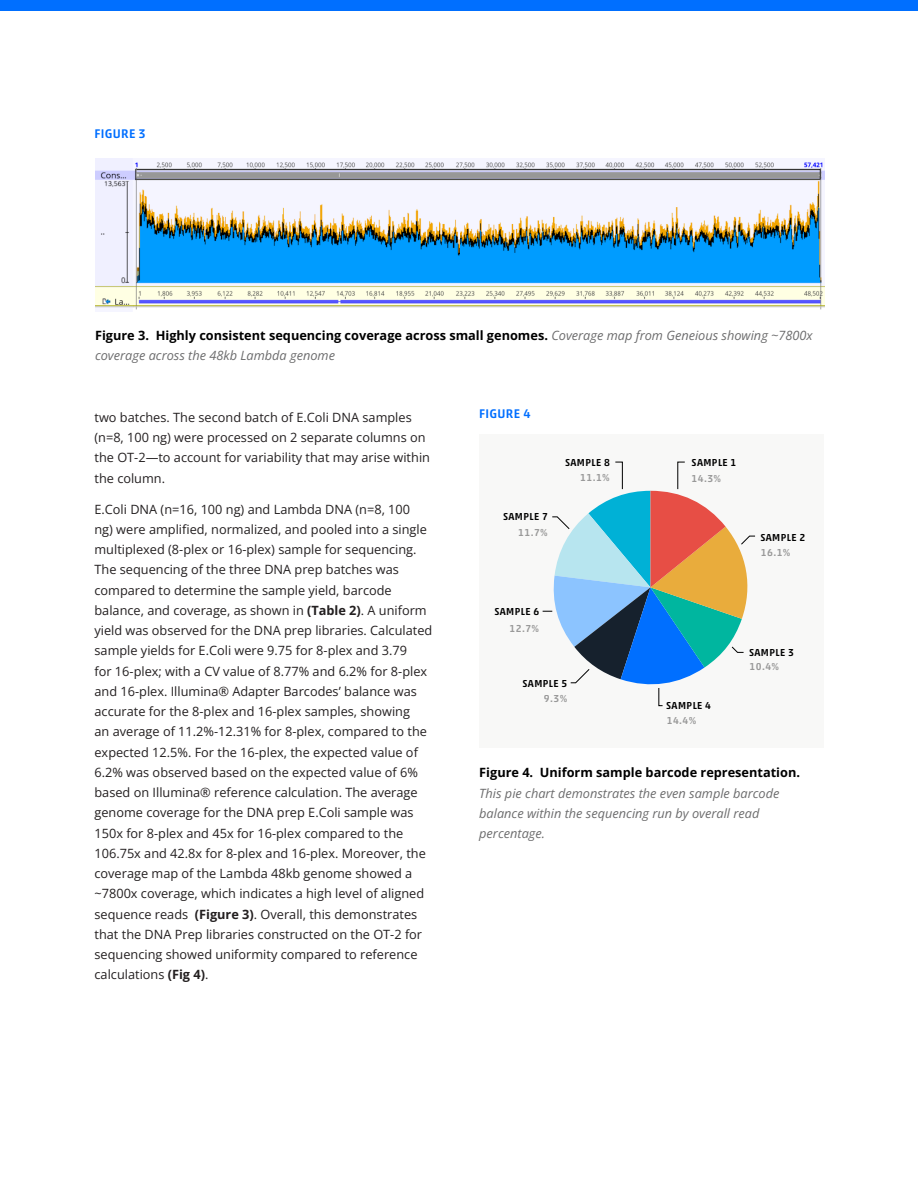
<style>
.page{position:relative;width:918px;height:1188px;background:#fff}
.page>*{position:absolute;margin:0;border:0;box-sizing:border-box;transform-origin:0 0}
.t1{font:12.75px/20.2px "Open Sans";color:#231f20}
.t2{font:italic 12.75px/20.2px "Open Sans";color:#6c6c6d}
.t3{font:500 12.75px "Akko Pro";letter-spacing:.025em;color:#006fff}
.t4{font:500 10.35px/16.5px "Akko Pro";letter-spacing:.04em;color:#000}
.t5{font:500 10.35px "Akko Pro";letter-spacing:.04em;color:#999}
.s1{font-weight:700;font-style:normal;color:#000}
.s2{font-weight:700}
.s3{color:#999}
</style>
<div class="page">
<div style="left:0;top:0;width:918px;height:11px;background:#006fff"></div>
<img style="left:95px;top:158px;width:729px;height:152px">
<div style="left:479px;top:434px;width:345px;height:313px;background:#f8f8f7"></div>
<svg style="left:542px;top:461px;width:214px;height:245px"></svg>
<p class="t3" style="left:94px;top:126px;width:53px">FIGURE 3</p>
<p class="t2" style="left:95px;top:325px;width:719px"><span class="s1">Figure 3. Highly consistent sequencing coverage across small genomes.</span> Coverage map from Geneious showing ~7800x coverage across the 48kb Lambda genome</p>
<p class="t1" style="left:94px;top:407px;width:337px">two batches. The second batch of E.Coli DNA samples (n=8, 100 ng) were processed on 2 separate columns on the OT-2—to account for variability that may arise within the column.</p>
<p class="t1" style="left:94px;top:499px;width:339px">E.Coli DNA (n=16, 100 ng) and Lambda DNA (n=8, 100<br>ng) were amplified, normalized, and pooled into a single multiplexed (8-plex or 16-plex) sample for sequencing.<br>The sequencing of the three DNA prep batches was compared to determine the sample yield, barcode balance, and coverage, as shown in <span class="s2">(Table 2)</span>. A uniform yield was observed for the DNA prep libraries. Calculated sample yields for E.Coli were 9.75 for 8-plex and 3.79<br>for 16-plex; with a CV value of 8.77% and 6.2% for 8-plex and 16-plex. Illumina® Adapter Barcodes’ balance was accurate for the 8-plex and 16-plex samples, showing<br>an average of 11.2%-12.31% for 8-plex, compared to the expected 12.5%. For the 16-plex, the expected value of 6.2% was observed based on the expected value of 6% based on Illumina® reference calculation. The average genome coverage for the DNA prep E.Coli sample was 150x for 8-plex and 45x for 16-plex compared to the 106.75x and 42.8x for 8-plex and 16-plex. Moreover, the coverage map of the Lambda 48kb genome showed a ~7800x coverage, which indicates a high level of aligned sequence reads <span class="s2">(Figure 3)</span>. Overall, this demonstrates that the DNA Prep libraries constructed on the OT-2 for sequencing showed uniformity compared to reference calculations <span class="s2">(Fig 4)</span>.</p>
<p class="t3" style="left:479px;top:406px;width:53px">FIGURE 4</p>
<p class="t4" style="left:503px;top:508px;width:46px">SAMPLE 7</p>
<p class="t5" style="left:518px;top:526px;width:31px">11.7%</p>
<p class="t4" style="left:565px;top:454px;width:46px">SAMPLE 8</p>
<p class="t5" style="left:580px;top:471px;width:31px">11.1%</p>
<p class="t4" style="left:494px;top:603px;width:46px">SAMPLE 6</p>
<p class="t5" style="left:510px;top:622px;width:31px">12.7%</p>
<p class="t4" style="left:523px;top:675px;width:46px">SAMPLE 5</p>
<p class="t5" style="left:544px;top:692px;width:25px">9.3%</p>
<p class="t4" style="left:692px;top:454px;width:46px">SAMPLE 1<br><span class="s3">14.3%</span></p>
<p class="t4" style="left:760px;top:529px;width:46px">SAMPLE 2</p>
<p class="t5" style="left:761px;top:546px;width:31px">16.1%</p>
<p class="t4" style="left:666px;top:697px;width:46px">SAMPLE 4</p>
<p class="t5" style="left:667px;top:714px;width:31px">14.4%</p>
<p class="t4" style="left:749px;top:644px;width:46px">SAMPLE 3</p>
<p class="t5" style="left:750px;top:661px;width:31px">10.4%</p>
<p class="t2" style="left:479px;top:762px;width:322px"><span class="s1">Figure 4. Uniform sample barcode representation.<br></span>This pie chart demonstrates the even sample barcode balance within the sequencing run by overall read percentage.</p>
</div>
